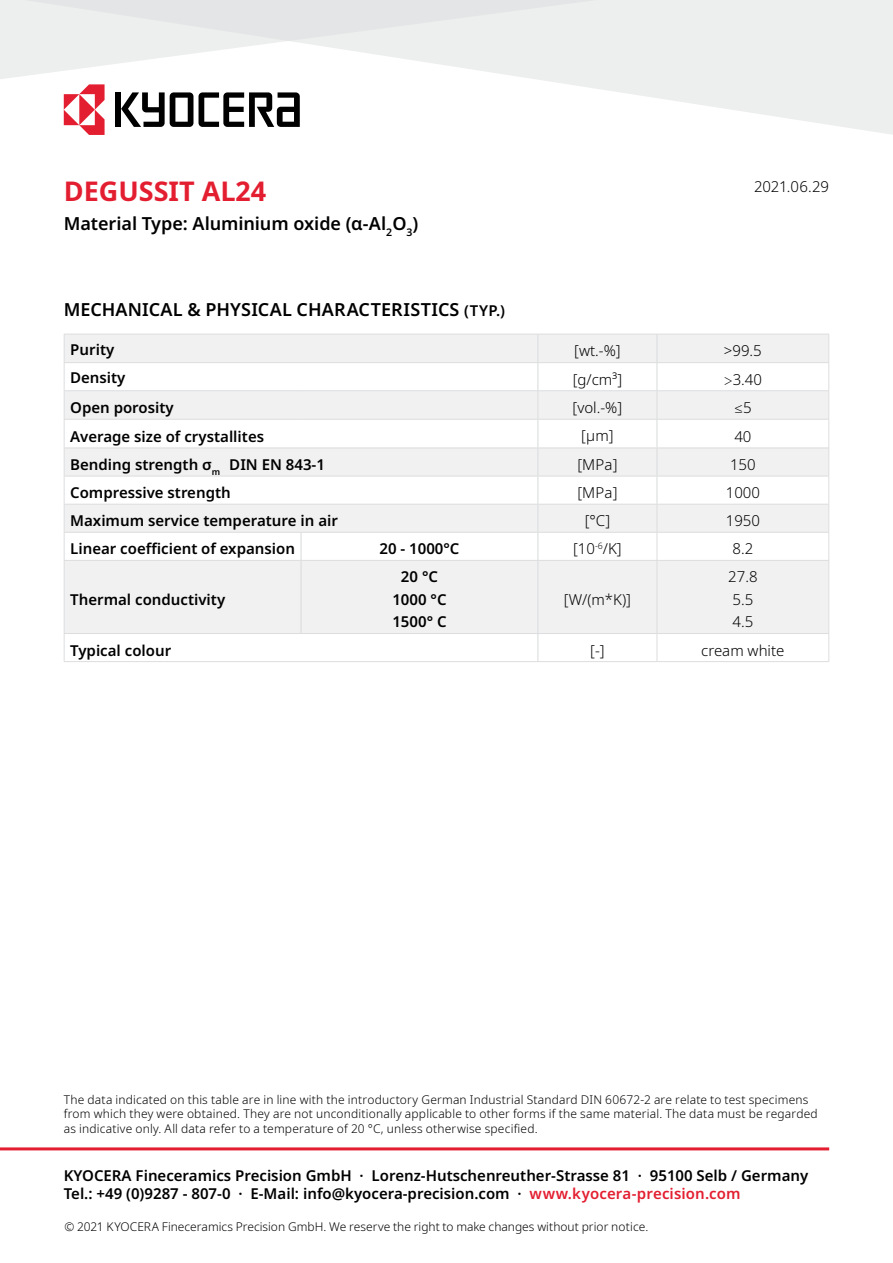
<style>
.page{position:relative;width:893px;height:1263px;background:#fff}
.page>*{position:absolute;margin:0;border:0;box-sizing:border-box;transform-origin:0 0}
.t1{font:700 27px "Noto Sans";color:#e31e30}
.t2{font:600 18px "Noto Sans";color:#000}
.t3{font:600 15px/22.5px "Noto Sans";color:#000}
.t4{font:300 15px/22.5px "Noto Sans";color:#000}
.t5{font:300 15px "Myriad Pro";color:#000}
.t6{font:300 12px/14.4px "Noto Sans";letter-spacing:.015em;color:#000}
.s1{font-size:15px}
.s2{font-family:"Myriad Pro"}
.s3{font-family:"Noto Sans"}
.s4{color:#e31e30}
</style>
<div class="page">
<hr style="left:0;top:1147px;width:829px;height:3px;background:#e31e30">
<svg style="left:63px;top:81px;width:830px;height:54px"></svg>
<svg style="left:0;top:0;width:893px;height:81px;fill:#edeeee"></svg>
<div style="left:115px;top:92px;width:6px;height:35px;background:#000"></div>
<svg style="left:199px;top:92px;width:101px;height:35px"></svg>
<svg style="left:121px;top:92px;width:72px;height:35px"></svg>
<svg style="left:64px;top:84px;width:41px;height:51px"></svg>
<svg style="left:65px;top:335px;width:763px;height:298px;fill:#f1f1f2"></svg>
<hr style="left:300px;top:533px;width:2px;height:27px;background:#dcddde">
<hr style="left:300px;top:561px;width:2px;height:72px;background:#dcddde">
<hr style="left:537px;top:561px;width:1px;height:72px;background:#dcddde">
<svg style="left:537px;top:634px;width:1px;height:27px"></svg>
<hr style="left:65px;top:447px;width:236px;height:1px;background:#dcddde">
<hr style="left:301px;top:447px;width:237px;height:1px;background:#dcddde">
<hr style="left:538px;top:447px;width:119px;height:1px;background:#dcddde">
<hr style="left:657px;top:447px;width:171px;height:1px;background:#dcddde">
<hr style="left:64px;top:334px;width:237px;height:1px;background:#dcddde">
<hr style="left:301px;top:334px;width:237px;height:1px;background:#dcddde">
<hr style="left:538px;top:334px;width:119px;height:1px;background:#dcddde">
<hr style="left:657px;top:334px;width:172px;height:1px;background:#dcddde">
<hr style="left:64px;top:362px;width:237px;height:1px;background:#dcddde">
<hr style="left:301px;top:362px;width:237px;height:1px;background:#dcddde">
<hr style="left:538px;top:362px;width:119px;height:1px;background:#dcddde">
<hr style="left:657px;top:362px;width:172px;height:1px;background:#dcddde">
<hr style="left:64px;top:390px;width:237px;height:1px;background:#dcddde">
<hr style="left:301px;top:390px;width:237px;height:1px;background:#dcddde">
<hr style="left:538px;top:390px;width:119px;height:1px;background:#dcddde">
<hr style="left:657px;top:390px;width:172px;height:1px;background:#dcddde">
<hr style="left:64px;top:476px;width:237px;height:1px;background:#dcddde">
<hr style="left:301px;top:476px;width:237px;height:1px;background:#dcddde">
<hr style="left:538px;top:476px;width:119px;height:1px;background:#dcddde">
<hr style="left:657px;top:476px;width:172px;height:1px;background:#dcddde">
<hr style="left:64px;top:504px;width:237px;height:1px;background:#dcddde">
<hr style="left:301px;top:504px;width:237px;height:1px;background:#dcddde">
<hr style="left:538px;top:504px;width:119px;height:1px;background:#dcddde">
<hr style="left:657px;top:504px;width:172px;height:1px;background:#dcddde">
<hr style="left:64px;top:532px;width:237px;height:1px;background:#dcddde">
<hr style="left:301px;top:532px;width:237px;height:1px;background:#dcddde">
<hr style="left:538px;top:532px;width:119px;height:1px;background:#dcddde">
<hr style="left:657px;top:532px;width:172px;height:1px;background:#dcddde">
<hr style="left:64px;top:560px;width:237px;height:1px;background:#dcddde">
<hr style="left:64px;top:561px;width:1px;height:72px;background:#dcddde">
<hr style="left:301px;top:560px;width:237px;height:1px;background:#dcddde">
<hr style="left:538px;top:560px;width:119px;height:1px;background:#dcddde">
<hr style="left:657px;top:560px;width:172px;height:1px;background:#dcddde">
<hr style="left:657px;top:561px;width:1px;height:72px;background:#dcddde">
<hr style="left:828px;top:561px;width:1px;height:72px;background:#dcddde">
<hr style="left:64px;top:633px;width:237px;height:1px;background:#dcddde">
<svg style="left:64px;top:634px;width:1px;height:27px"></svg>
<hr style="left:301px;top:633px;width:237px;height:1px;background:#dcddde">
<hr style="left:538px;top:633px;width:119px;height:1px;background:#dcddde">
<hr style="left:657px;top:633px;width:172px;height:1px;background:#dcddde">
<svg style="left:657px;top:634px;width:1px;height:27px"></svg>
<svg style="left:828px;top:634px;width:1px;height:27px"></svg>
<hr style="left:64px;top:661px;width:237px;height:1px;background:#dcddde">
<hr style="left:301px;top:661px;width:237px;height:1px;background:#dcddde">
<hr style="left:538px;top:661px;width:119px;height:1px;background:#dcddde">
<hr style="left:657px;top:661px;width:172px;height:1px;background:#dcddde">
<svg style="left:64px;top:335px;width:1px;height:225px"></svg>
<svg style="left:537px;top:335px;width:2px;height:225px"></svg>
<svg style="left:656px;top:335px;width:2px;height:225px"></svg>
<svg style="left:828px;top:334px;width:2px;height:226px"></svg>
<hr style="left:64px;top:419px;width:237px;height:1px;background:#dcddde">
<hr style="left:301px;top:419px;width:237px;height:1px;background:#dcddde">
<hr style="left:538px;top:419px;width:119px;height:1px;background:#dcddde">
<hr style="left:657px;top:419px;width:172px;height:1px;background:#dcddde">
<h1 class="t1" style="left:64px;top:172px;width:204px">DEGUSSIT AL24</h1>
<p class="t4" style="left:754px;top:176px;width:77px">2021.06.29</p>
<h2 class="t2" style="left:64px;top:211px;width:356px">Material Type: Aluminium oxide (α-Al<sub>2</sub>O<sub>3</sub>)</h2>
<h2 class="t2" style="left:64px;top:296px;width:443px">MECHANICAL &amp; PHYSICAL CHARACTERISTICS <span class="s1">(TYP.)</span></h2>
<p class="t3" style="left:70px;top:339px;width:46px">Purity</p>
<p class="t4" style="left:574px;top:340px;width:48px">[wt.-%]</p>
<p class="t4" style="left:724px;top:340px;width:39px">&gt;99.5</p>
<p class="t3" style="left:70px;top:367px;width:57px">Density</p>
<p class="t4" style="left:573px;top:368px;width:51px">[g/cm³]</p>
<p class="t4" style="left:724px;top:368px;width:40px"><span class="s2">&gt;</span>3.40</p>
<p class="t3" style="left:70px;top:397px;width:105px">Open porosity</p>
<p class="t4" style="left:573px;top:396px;width:51px">[vol.-%]</p>
<p class="t5" style="left:734px;top:399px;width:19px">≤<span class="s3">5</span></p>
<p class="t3" style="left:70px;top:425px;width:195px">Average size of crystallites</p>
<p class="t4" style="left:581px;top:425px;width:34px">[μm]</p>
<p class="t4" style="left:734px;top:425px;width:19px">40</p>
<p class="t3" style="left:70px;top:454px;width:256px">Bending strength σ<sub>m</sub> DIN EN 843-1</p>
<p class="t4" style="left:577px;top:454px;width:42px">[MPa]</p>
<p class="t4" style="left:730px;top:454px;width:27px">150</p>
<p class="t3" style="left:70px;top:482px;width:162px">Compressive strength</p>
<p class="t4" style="left:577px;top:482px;width:42px">[MPa]</p>
<p class="t4" style="left:726px;top:482px;width:36px">1000</p>
<p class="t3" style="left:70px;top:510px;width:269px">Maximum service temperature in air</p>
<p class="t4" style="left:585px;top:510px;width:27px">[°C]</p>
<p class="t4" style="left:726px;top:510px;width:36px">1950</p>
<p class="t3" style="left:70px;top:538px;width:226px">Linear coefficient of expansion</p>
<p class="t3" style="left:379px;top:538px;width:82px">20 - 1000°C</p>
<p class="t4" style="left:573px;top:538px;width:50px">[10<sup>-6</sup>/K]</p>
<p class="t4" style="left:732px;top:538px;width:22px">8.2</p>
<p class="t3" style="left:70px;top:589px;width:157px">Thermal conductivity</p>
<p class="t3" style="left:392px;top:566px;width:56px;text-align:center">20 °C<br>1000 °C<br>1500° C</p>
<p class="t4" style="left:728px;top:566px;width:31px">27.8<br>5.5<br>4.5</p>
<p class="t4" style="left:564px;top:589px;width:69px">[W/(m*K)]</p>
<p class="t3" style="left:70px;top:639px;width:103px">Typical colour</p>
<p class="t4" style="left:590px;top:639px;width:16px">[-]</p>
<p class="t4" style="left:701px;top:639px;width:85px">cream white</p>
<p class="t6" style="left:64px;top:1092px;width:755px">The data indicated on this table are in line with the introductory German Industrial Standard DIN 60672-2 are relate to test specimens from which they were obtained. They are not unconditionally applicable to other forms if the same material. The data must be regarded as indicative only. All data refer to a temperature of 20 °C, unless otherwise specified.</p>
<p class="t3" style="left:64px;top:1167px;width:746px;line-height:18px">KYOCERA Fineceramics Precision GmbH · Lorenz-Hutschenreuther-Strasse 81 · 95100 Selb / Germany<br>Tel.: +49 (0)9287 - 807-0 · E-Mail: info@kyocera-precision.com · <span class="s4">www.kyocera-precision.com</span></p>
<p class="t6" style="left:64px;top:1220px;width:586px">© 2021 KYOCERA Fineceramics Precision GmbH. We reserve the right to make changes without prior notice.</p>
</div>
